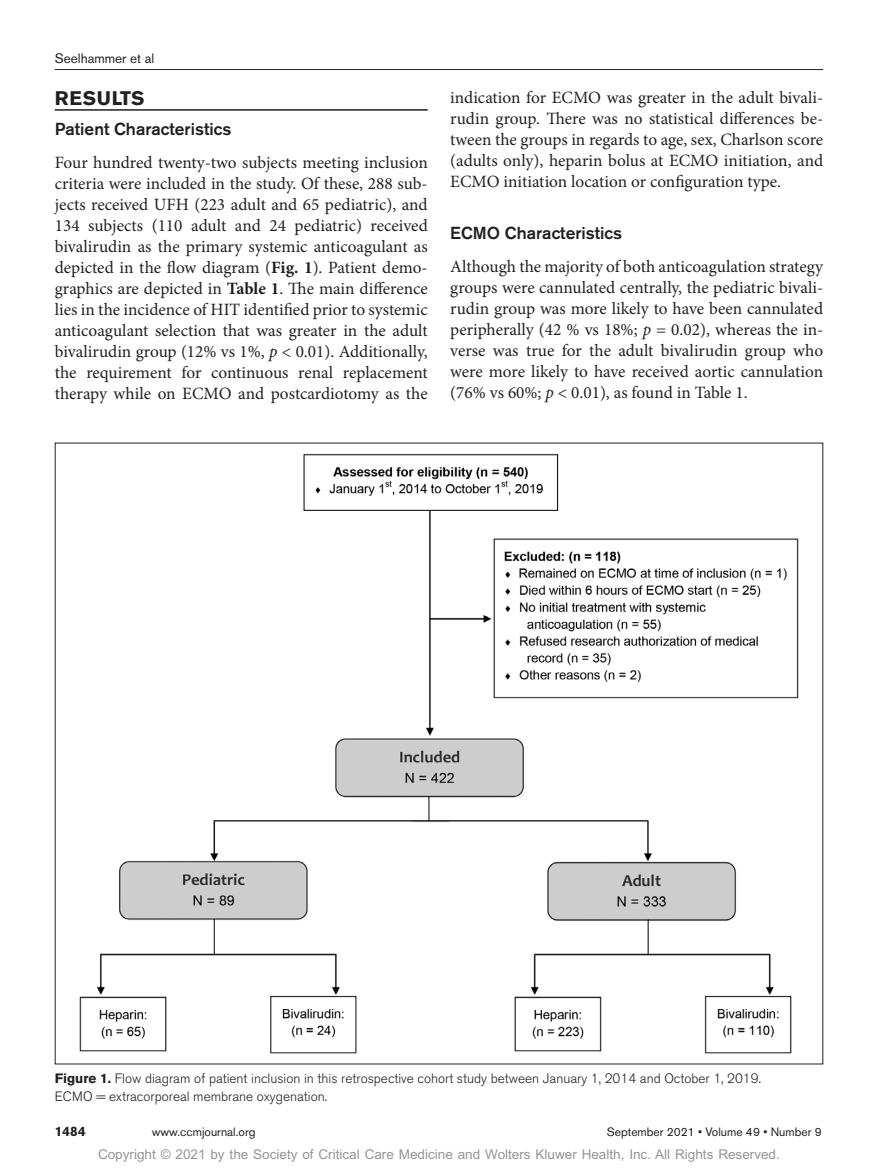
<style>
.page{position:relative;width:878px;height:1175px;background:#fff}
.page>*{position:absolute;margin:0;border:0;box-sizing:border-box;transform-origin:0 0}
.t1{font:700 19.5px "Akzidenz Grotesk BE";letter-spacing:.03em;color:#231f20}
.t2{font:17.25px/21px "Minion Pro";color:#231f20;text-align:justify}
.t3{font:500 17.25px "Akzidenz Grotesk BE";color:#231f20}
.t4{font:300 13.5px/18px "Akzidenz Grotesk BE";color:#231f20}
.t5{font:13.5px "Arial MT Std";color:#939598}
.t6{font:13.5px "Akzidenz Grotesk BE";color:#231f20}
.t7{font:700 13.5px "Akzidenz Grotesk BE";color:#231f20}
.t8{font:12px "Akzidenz Grotesk BE";color:#231f20}
.s1{font-weight:700}
.s2{font-style:italic}
</style>
<div class="page">
<hr style="left:55px;top:69px;width:768px;height:1px;background:#231f20">
<hr style="left:55px;top:109px;width:373px;height:2px;background:#231f20">
<svg style="left:54px;top:442px;width:769px;height:622px"></svg>
<p class="t6" style="left:55px;top:50px;width:101px">Seelhammer et al</p>
<p class="t1" style="left:55px;top:87px;width:91px">RESULTS</p>
<p class="t3" style="left:55px;top:118px;width:178px">Patient Characteristics</p>
<p class="t2" style="left:55px;top:152px;width:374px">Four hundred twenty-two subjects meeting inclusion criteria were included in the study. Of these, 288 sub&shy;jects received UFH (223 adult and 65 pediatric), and 134 subjects (110 adult and 24 pediatric) received bivalirudin as the primary systemic anticoagulant as depicted in the flow diagram (<span class="s1">Fig. 1</span>). Patient demo&shy;graphics are depicted in <span class="s1">Table 1</span>. The main difference lies in the incidence of HIT identified prior to systemic anticoagulant selection that was greater in the adult bivalirudin group (12% vs 1%, <span class="s2">p</span> &lt; 0.01). Additionally, the requirement for continuous renal replacement therapy while on ECMO and postcardiotomy as the</p>
<p class="t2" style="left:450px;top:87px;width:374px">indication for ECMO was greater in the adult bivali&shy;rudin group. There was no statistical differences be&shy;tween the groups in regards to age, sex, Charlson score (adults only), heparin bolus at ECMO initiation, and ECMO initiation location or configuration type.</p>
<p class="t3" style="left:450px;top:222px;width:173px">ECMO Characteristics</p>
<p class="t2" style="left:450px;top:256px;width:374px">Although the majority of both anticoagulation strategy groups were cannulated centrally, the pediatric bivali&shy;rudin group was more likely to have been cannulated peripherally (42 % vs 18%; <span class="s2">p</span> = 0.02), whereas the in&shy;verse was true for the adult bivalirudin group who were more likely to have received aortic cannulation (76% vs 60%; <span class="s2">p</span> &lt; 0.01), as found in Table 1.</p>
<p class="t4" style="left:55px;top:1069px;width:707px"><span class="s1">Figure 1.</span> Flow diagram of patient inclusion in this retrospective cohort study between January 1, 2014 and October 1, 2019.<br>ECMO = extracorporeal membrane oxygenation.</p>
<p class="t7" style="left:55px;top:1123px;width:32px">1484</p>
<p class="t8" style="left:152px;top:1125px;width:105px">www.ccmjournal.org</p>
<p class="t8" style="left:607px;top:1125px;width:216px">September 2021 • Volume 49 • Number 9</p>
<p class="t5" style="left:98px;top:1146px;width:683px">Copyright © 2021 by the Society of Critical Care Medicine and Wolters Kluwer Health, Inc. All Rights Reserved.</p>
</div>
